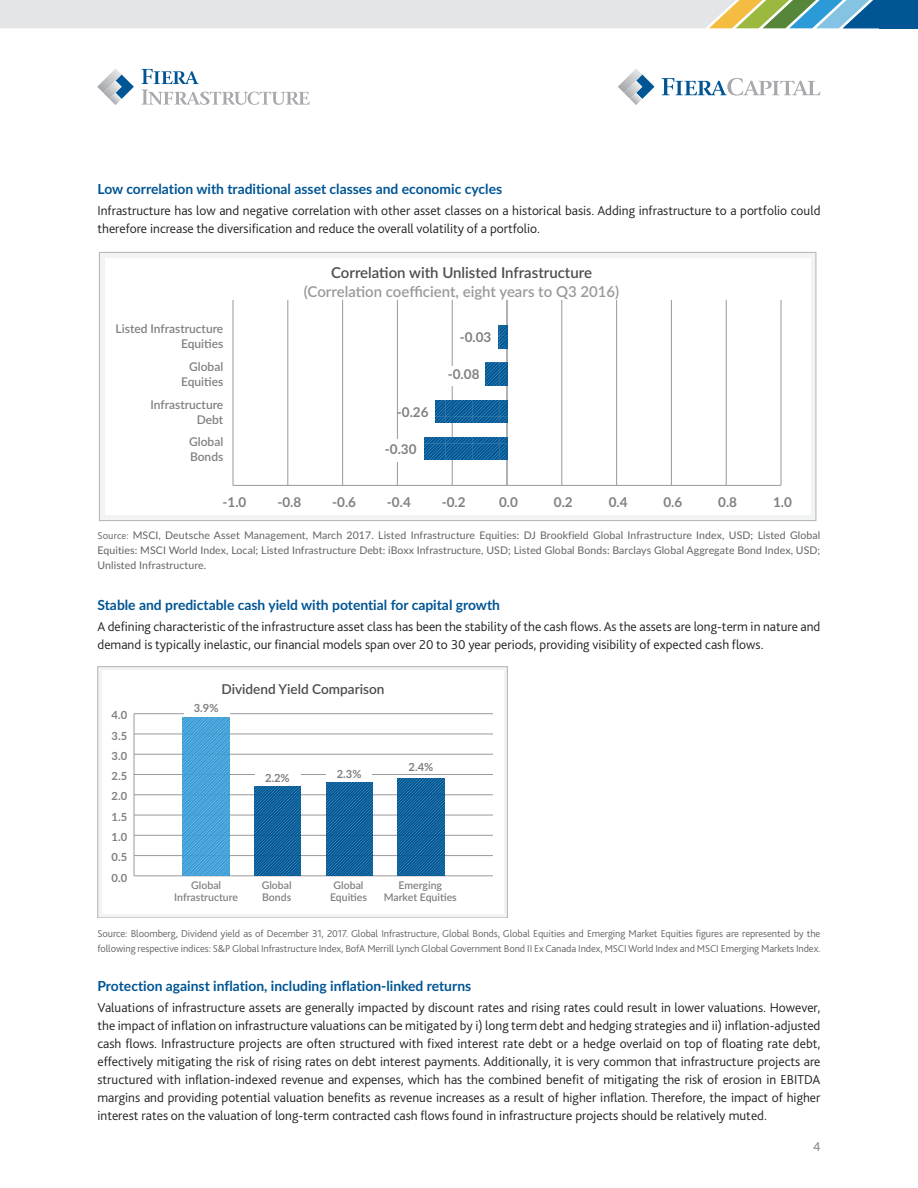
<style>
.page{position:relative;width:918px;height:1188px;background:#fff}
.page>*{position:absolute;margin:0;border:0;box-sizing:border-box;transform-origin:0 0}
.t1{font:600 15px/18.6px "Lato";color:#999;text-align:center}
.Sous_titre{font:700 13.8px "Lato";color:#005594}
.t2{font:600 13.65px "Lato";color:#4d4d4d}
.Texte_courant{font:300 13.5px/18px "Bliss 2";color:#231f20}
.t3{font:700 13.5px "Lato";color:#808080}
.t4{font:600 12px/15px "Lato";color:#808080;text-align:right}
.Titre{font:600 12px "Lato";color:#8a8c8f}
.t5{font:700 11.1px "Lato";color:#808080}
.Sous_titre-2{font:300 10.5px/15px "Bliss 2";letter-spacing:-.01em;color:#636366}
.Texte_courant-2{font:10.5px/15px "Lato";letter-spacing:.01em;color:#636366;text-align:justify}
.t6{font:600 10.5px/12.3px "Lato";color:#808080;text-align:center}
.s1{color:#4d4d4d}
.s2{font-family:"Bliss 2";font-weight:300}
</style>
<div class="page">
<svg style="left:662px;top:78px;width:158px;height:18px"></svg>
<svg style="left:618px;top:69px;width:37px;height:36px"></svg>
<div style="left:879px;top:0;width:39px;height:28px;background:#005594"></div>
<svg style="left:0;top:0;width:879px;height:28px;background:#d3dad7"></svg>
<svg style="left:97px;top:69px;width:37px;height:36px"></svg>
<svg style="left:141px;top:69px;width:169px;height:36px"></svg>
<div style="left:99px;top:252px;width:717px;height:269px;background:#f2f3f3"></div>
<div style="left:99px;top:252px;width:717px;height:269px;border:1px solid #b3b3b3"></div>
<div style="left:105px;top:258px;width:705px;height:257px;background:#fff"></div>
<hr style="left:233px;top:485px;width:548px;height:1px;background:#999">
<hr style="left:233px;top:300px;width:1px;height:185px;background:#999">
<hr style="left:288px;top:300px;width:1px;height:185px;background:#999">
<hr style="left:342px;top:300px;width:1px;height:185px;background:#999">
<hr style="left:397px;top:300px;width:1px;height:185px;background:#999">
<hr style="left:452px;top:300px;width:1px;height:185px;background:#999">
<hr style="left:562px;top:300px;width:1px;height:185px;background:#999">
<hr style="left:616px;top:300px;width:1px;height:185px;background:#999">
<hr style="left:671px;top:300px;width:1px;height:185px;background:#999">
<hr style="left:726px;top:300px;width:1px;height:185px;background:#999">
<hr style="left:781px;top:300px;width:1px;height:185px;background:#999">
<hr style="left:507px;top:300px;width:1px;height:185px;background:#999">
<svg style="left:425px;top:437px;width:82px;height:22px;background:#12649d"></svg>
<svg style="left:436px;top:400px;width:71px;height:22px;background:#12649d"></svg>
<svg style="left:485px;top:363px;width:22px;height:22px"></svg>
<svg style="left:499px;top:326px;width:8px;height:22px"></svg>
<div style="left:426px;top:366px;width:55px;height:19px;background:#fff"></div>
<div style="left:367px;top:439px;width:56px;height:23px;background:#fff"></div>
<div style="left:98px;top:667px;width:409px;height:251px;background:#f2f3f3"></div>
<div style="left:98px;top:667px;width:410px;height:251px;border:1px solid #b3b3b3"></div>
<div style="left:102px;top:670px;width:401px;height:244px;background:#fff"></div>
<hr style="left:134px;top:876px;width:359px;height:1px;background:#999">
<hr style="left:134px;top:714px;width:1px;height:162px;background:#999">
<hr style="left:134px;top:855px;width:359px;height:1px;background:#999">
<hr style="left:134px;top:835px;width:359px;height:1px;background:#999">
<hr style="left:134px;top:815px;width:359px;height:1px;background:#999">
<hr style="left:134px;top:795px;width:359px;height:1px;background:#999">
<hr style="left:134px;top:774px;width:359px;height:1px;background:#999">
<hr style="left:134px;top:754px;width:359px;height:1px;background:#999">
<hr style="left:134px;top:734px;width:359px;height:1px;background:#999">
<hr style="left:134px;top:713px;width:359px;height:1px;background:#999">
<svg style="left:398px;top:779px;width:47px;height:97px;background:#13639d"></svg>
<svg style="left:326px;top:783px;width:47px;height:93px;background:#13639d"></svg>
<svg style="left:254px;top:787px;width:47px;height:89px;background:#13639d"></svg>
<svg style="left:182px;top:718px;width:47px;height:158px;background:#48a4d9"></svg>
<div style="left:326px;top:767px;width:46px;height:12px;background:#fff"></div>
<div style="left:255px;top:772px;width:45px;height:12px;background:#fff"></div>
<div style="left:184px;top:704px;width:46px;height:12px;background:#fff"></div>
<p class="Sous_titre" style="left:98px;top:179px;width:406px">Low correlation with traditional asset classes and economic cycles</p>
<p class="Texte_courant" style="left:98px;top:201px;width:725px">Infrastructure has low and negative correlation with other asset classes on a historical basis. Adding infrastructure to a portfolio could therefore increase the diversification and reduce the overall volatility of a portfolio.</p>
<p class="t1" style="left:304px;top:263px;width:317px"><span class="s1">Correlation with Unlisted Infrastructure </span>(Correlation coefficient, eight years to Q3 2016)</p>
<p class="t4" style="left:116px;top:321px;width:109px">Listed Infrastructure<br>Equities</p>
<p class="t4" style="left:181px;top:359px;width:44px">Global<br>Equities</p>
<p class="t4" style="left:151px;top:397px;width:74px">Infrastructure<br>Debt</p>
<p class="t4" style="left:189px;top:433px;width:36px;text-align:left">Global<br>Bonds</p>
<p class="t3" style="left:460px;top:327px;width:33px">-0.03</p>
<p class="t3" style="left:448px;top:365px;width:33px">-0.08</p>
<p class="t3" style="left:397px;top:402px;width:33px">-0.26</p>
<p class="t3" style="left:385px;top:440px;width:33px">-0.30</p>
<p class="t3" style="left:223px;top:492px;width:25px">-1.0</p>
<p class="t3" style="left:277px;top:492px;width:25px">-0.8</p>
<p class="t3" style="left:332px;top:492px;width:25px">-0.6</p>
<p class="t3" style="left:387px;top:492px;width:25px">-0.4</p>
<p class="t3" style="left:442px;top:492px;width:25px">-0.2</p>
<p class="t3" style="left:499px;top:492px;width:20px">0.0</p>
<p class="t3" style="left:554px;top:492px;width:20px">0.2</p>
<p class="t3" style="left:609px;top:492px;width:20px">0.4</p>
<p class="t3" style="left:663px;top:492px;width:20px">0.6</p>
<p class="t3" style="left:718px;top:492px;width:20px">0.8</p>
<p class="t3" style="left:773px;top:492px;width:20px">1.0</p>
<p class="Texte_courant-2" style="left:98px;top:527px;width:724px"><span class="s2">Source:</span> MSCI, Deutsche Asset Management, March 2017. Listed Infrastructure Equities: DJ Brookfield Global Infrastructure Index, USD; Listed Global Equities: MSCI World Index, Local; Listed Infrastructure Debt: iBoxx Infrastructure, USD; Listed Global Bonds: Barclays Global Aggregate Bond Index, USD; Unlisted Infrastructure.</p>
<p class="Sous_titre" style="left:98px;top:594px;width:404px">Stable and predictable cash yield with potential for capital growth</p>
<p class="Texte_courant" style="left:98px;top:617px;width:724px">A defining characteristic of the infrastructure asset class has been the stability of the cash flows. As the assets are long-term in nature and demand is typically inelastic, our financial models span over 20 to 30 year periods, providing visibility of expected cash flows.</p>
<p class="t2" style="left:221px;top:679px;width:164px">Dividend Yield Comparison</p>
<p class="t5" style="left:194px;top:700px;width:26px">3.9%</p>
<p class="t5" style="left:112px;top:707px;width:17px">4.0</p>
<p class="t5" style="left:112px;top:727px;width:17px">3.5</p>
<p class="t5" style="left:112px;top:748px;width:17px">3.0</p>
<p class="t5" style="left:112px;top:768px;width:17px">2.5</p>
<p class="t5" style="left:112px;top:788px;width:17px">2.0</p>
<p class="t5" style="left:112px;top:809px;width:17px">1.5</p>
<p class="t5" style="left:112px;top:829px;width:17px">1.0</p>
<p class="t5" style="left:112px;top:849px;width:17px">0.5</p>
<p class="t5" style="left:112px;top:869px;width:17px">0.0</p>
<p class="t5" style="left:265px;top:770px;width:26px">2.2%</p>
<p class="t5" style="left:337px;top:766px;width:26px">2.3%</p>
<p class="t5" style="left:409px;top:758px;width:26px">2.4%</p>
<p class="t6" style="left:174px;top:879px;width:65px">Global<br>Infrastructure</p>
<p class="t6" style="left:262px;top:879px;width:31px;text-align:left">Global<br>Bonds</p>
<p class="t6" style="left:330px;top:879px;width:39px">Global<br>Equities</p>
<p class="t6" style="left:384px;top:879px;width:75px">Emerging<br>Market Equities</p>
<p class="Sous_titre-2" style="left:98px;top:925px;width:725px">Source: Bloomberg, Dividend yield as of December 31, 2017. Global Infrastructure, Global Bonds, Global Equities and Emerging Market Equities figures are represented by the following respective indices: S&amp;P Global Infrastructure Index, BofA Merrill Lynch Global Government Bond II Ex Canada Index, MSCI World Index and MSCI Emerging Markets Index.</p>
<p class="Sous_titre" style="left:98px;top:976px;width:375px">Protection against inflation, including inflation-linked returns</p>
<p class="Texte_courant" style="left:98px;top:999px;width:725px;text-align:justify">Valuations of infrastructure assets are generally impacted by discount rates and rising rates could result in lower valuations. However, the impact of inflation on infrastructure valuations can be mitigated by i) long term debt and hedging strategies and ii) inflation-adjusted cash flows. Infrastructure projects are often structured with fixed interest rate debt or a hedge overlaid on top of floating rate debt, effectively mitigating the risk of rising rates on debt interest payments. Additionally, it is very common that infrastructure projects are structured with inflation-indexed revenue and expenses, which has the combined benefit of mitigating the risk of erosion in EBITDA margins and providing potential valuation benefits as revenue increases as a result of higher inflation. Therefore, the impact of higher interest rates on the valuation of long-term contracted cash flows found in infrastructure projects should be relatively muted.</p>
<p class="Titre" style="left:814px;top:1138px;width:8px">4</p>
</div>
